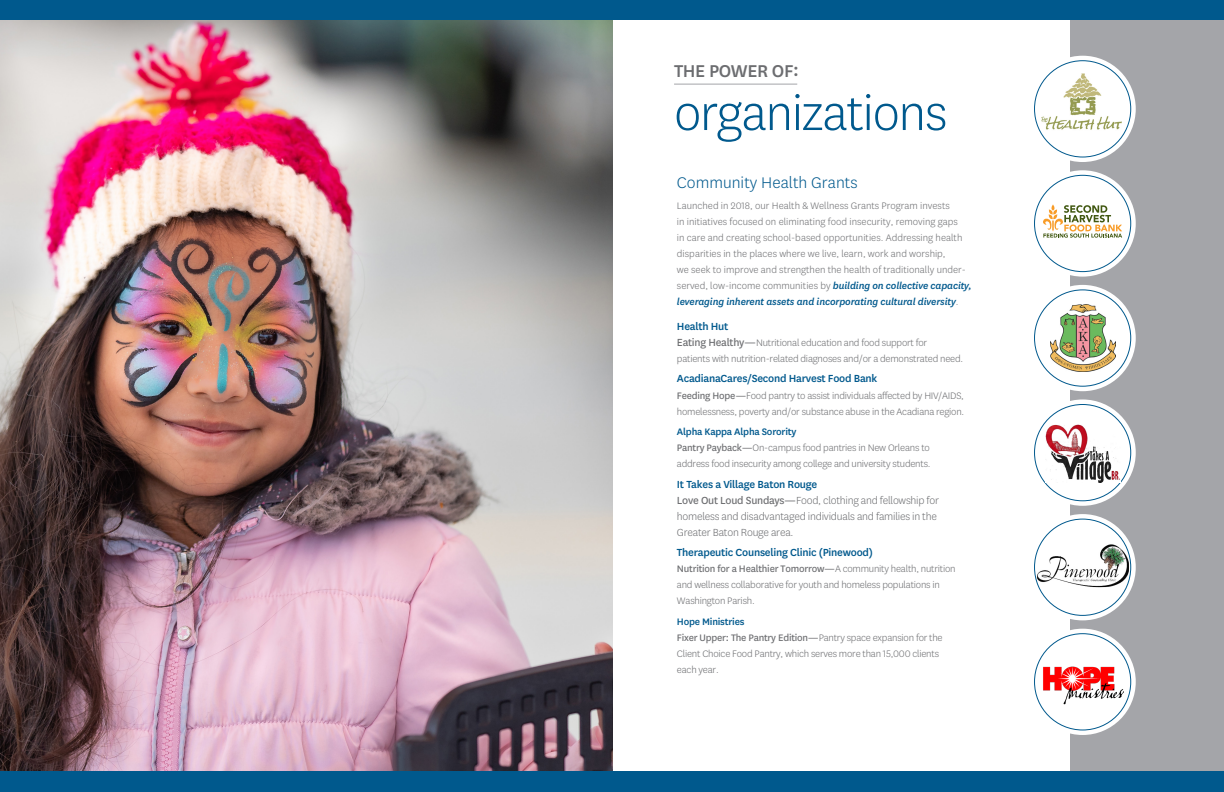
<style>
.page{position:relative;width:1224px;height:792px;background:#fff}
.page>*{position:absolute;margin:0;border:0;box-sizing:border-box;transform-origin:0 0}
.t1{font:300 56px "Centene Sans";letter-spacing:-.025em;color:#00598d}
.t2{font:500 20px "Centene Sans";letter-spacing:-.02em;color:#6c6d70}
.t3{font:300 18px "Centene Sans";color:#00598d}
.subheadline{font:300 12px/16px "Centene Sans";letter-spacing:-.02em;color:#6c6d70}
.subheadline-2{font:500 12px "Centene Sans";letter-spacing:-.02em;color:#00598d}
.subheadline-3{font:300 11px/16px "Centene Sans";letter-spacing:-.015em;color:#6c6d70}
.s1{font-weight:500;font-style:italic;color:#00598d}
.s2{font-weight:400;font-size:12px}
.s3{font-weight:400}
.s4{font-weight:500;color:#00598d}
</style>
<div class="page">
<div style="left:1070px;top:0;width:154px;height:791px;background:#a4a5a9"></div>
<div style="left:1029px;top:514px;width:106px;height:106px;border:10px solid #fff;border-radius:50%"></div>
<img style="left:0;top:19px;width:612px;height:752px">
<div style="left:611px;top:771px;width:613px;height:20px;background:#00598d"></div>
<div style="left:0;top:771px;width:611px;height:20px;background:#00598d"></div>
<div style="left:611px;top:0;width:613px;height:19px;background:#00598d"></div>
<div style="left:0;top:0;width:611px;height:19px;background:#00598d"></div>
<hr style="left:674px;top:84px;width:123px;height:1px;background:#a4a5a9">
<div style="left:1029px;top:170px;width:106px;height:106px;border:10px solid #fff;border-radius:50%"></div>
<div style="left:1029px;top:285px;width:106px;height:106px;border:10px solid #fff;border-radius:50%"></div>
<div style="left:1029px;top:399px;width:106px;height:106px;border:10px solid #fff;border-radius:50%"></div>
<div style="left:1029px;top:628px;width:106px;height:106px;border:10px solid #fff;border-radius:50%"></div>
<div style="left:1029px;top:56px;width:106px;height:106px;border:10px solid #fff;border-radius:50%"></div>
<div style="left:1034px;top:61px;width:96px;height:96px;background:#fff;border-radius:50%"></div>
<img style="left:1041px;top:73px;width:80px;height:57px">
<div style="left:1034px;top:404px;width:96px;height:96px;background:#fff;border-radius:50%"></div>
<div style="left:1034px;top:175px;width:96px;height:96px;background:#fff;border-radius:50%"></div>
<div style="left:1034px;top:519px;width:96px;height:96px;background:#fff;border-radius:50%"></div>
<img style="left:1036px;top:543px;width:93px;height:44px">
<div style="left:1034px;top:290px;width:96px;height:96px;background:#fff;border-radius:50%"></div>
<div style="left:1034px;top:633px;width:96px;height:96px;background:#fff;border-radius:50%"></div>
<svg style="left:1043px;top:204px;width:79px;height:33px"></svg>
<img style="left:1050px;top:305px;width:65px;height:66px">
<img style="left:1045px;top:424px;width:75px;height:58px">
<img style="left:1039px;top:650px;width:84px;height:54px">
<p class="t2" style="left:674px;top:60px;width:126px">THE POWER OF:</p>
<p class="t1" style="left:674px;top:79px;width:275px">organizations</p>
<p class="t3" style="left:677px;top:172px;width:182px">Community Health Grants</p>
<p class="subheadline-3" style="left:677px;top:197px;width:296px">Launched in 2018, our Health &amp; Wellness Grants Program invests<br>in initiatives focused on eliminating food insecurity, removing gaps<br>in care and creating school-based opportunities. Addressing health disparities in the places where we live, learn, work and worship,<br>we seek to improve and strengthen the health of traditionally under&shy;served, low-income communities by <span class="s1">building on collective capacity, leveraging inherent assets and incorporating cultural diversity</span>.</p>
<p class="subheadline-2" style="left:677px;top:320px;width:53px">Health Hut</p>
<p class="subheadline-3" style="left:677px;top:334px;width:288px"><span class="s2">Eating Healthy—</span>Nutritional education and food support for patients with nutrition-related diagnoses and/or a demonstrated need.</p>
<p class="subheadline-2" style="left:677px;top:372px;width:202px">AcadianaCares/Second Harvest Food Bank</p>
<p class="subheadline-3" style="left:677px;top:387px;width:289px"><span class="s3">Feeding Hope—</span>Food pantry to assist individuals affected by HIV/AIDS, homelessness, poverty and/or substance abuse in the Acadiana region.</p>
<p class="subheadline-3" style="left:677px;top:423px;width:255px"><span class="s4">Alpha Kappa Alpha Sorority<br></span><span class="s3">Pantry Payback—</span>On-campus food pantries in New Orleans to address food insecurity among college and university students.</p>
<p class="subheadline" style="left:677px;top:475px;width:264px"><span class="s4">It Takes a Village Baton Rouge<br></span><span class="s3">Love Out Loud Sundays—</span>Food, clothing and fellowship for homeless and disadvantaged individuals and families in the Greater Baton Rouge area.</p>
<p class="subheadline-2" style="left:677px;top:546px;width:198px">Therapeutic Counseling Clinic (Pinewood)</p>
<p class="subheadline-3" style="left:677px;top:560px;width:280px"><span class="s3">Nutrition for a Healthier Tomorrow—</span>A community health, nutrition and wellness collaborative for youth and homeless populations in<br>Washington Parish.</p>
<p class="subheadline-3" style="left:677px;top:613px;width:267px"><span class="s4">Hope Ministries<br></span><span class="s3">Fixer Upper: The Pantry Edition—</span>Pantry space expansion for the Client Choice Food Pantry, which serves more than 15,000 clients each year.</p>
</div>
